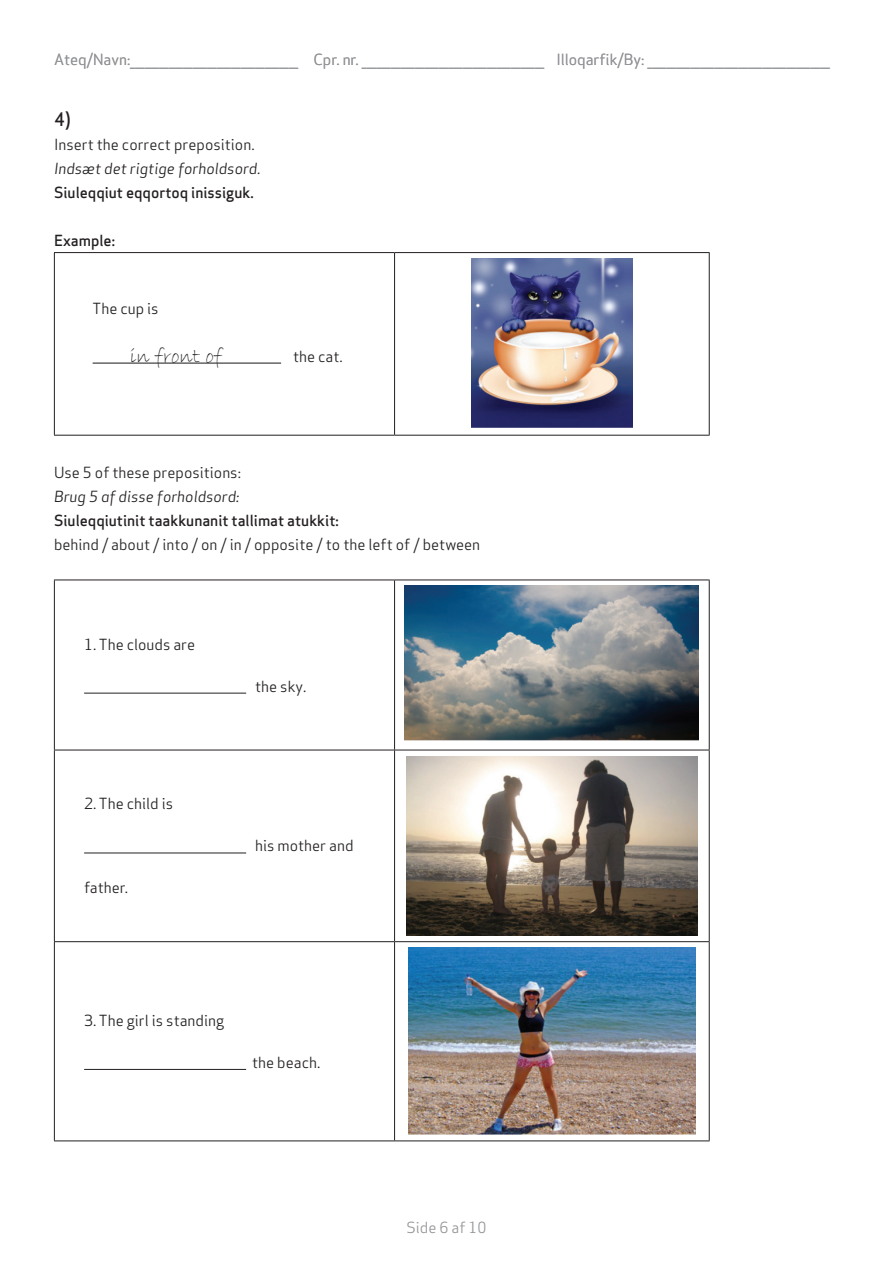
<style>
.page{position:relative;width:893px;height:1263px;background:#fff}
.page>*{position:absolute;margin:0;border:0;box-sizing:border-box;transform-origin:0 0}
.t1{font:21px "Bradley Hand ITC";color:#231f20}
.Overskrift{font:500 18px "Apex Sans";color:#231f20}
.skrivelinier{font:15px "Apex Sans";color:#231f20}
.t2{font:15px "Apex Sans";color:#939598}
.t3{font:500 15px "Apex Sans";color:#231f20}
.t4{font:15px "Apex Sans Book Italic T";color:#231f20}
</style>
<div class="page">
<hr style="left:54px;top:252px;width:341px;height:1px;background:#231f20">
<hr style="left:54px;top:253px;width:1px;height:182px;background:#231f20">
<hr style="left:395px;top:252px;width:315px;height:1px;background:#231f20">
<hr style="left:394px;top:253px;width:1px;height:182px;background:#231f20">
<hr style="left:709px;top:253px;width:1px;height:182px;background:#231f20">
<hr style="left:54px;top:435px;width:341px;height:1px;background:#231f20">
<hr style="left:395px;top:435px;width:315px;height:1px;background:#231f20">
<hr style="left:93px;top:363px;width:188px;height:1px;background:#231f20">
<img style="left:471px;top:259px;width:162px;height:169px">
<hr style="left:54px;top:580px;width:341px;height:1px;background:#231f20">
<hr style="left:54px;top:580px;width:1px;height:170px;background:#231f20">
<hr style="left:395px;top:580px;width:315px;height:1px;background:#231f20">
<hr style="left:394px;top:580px;width:1px;height:170px;background:#231f20">
<hr style="left:709px;top:580px;width:1px;height:170px;background:#231f20">
<hr style="left:54px;top:750px;width:341px;height:1px;background:#231f20">
<hr style="left:54px;top:750px;width:1px;height:191px;background:#231f20">
<hr style="left:395px;top:750px;width:315px;height:1px;background:#231f20">
<hr style="left:394px;top:750px;width:1px;height:191px;background:#231f20">
<hr style="left:709px;top:750px;width:1px;height:191px;background:#231f20">
<hr style="left:54px;top:941px;width:341px;height:1px;background:#231f20">
<hr style="left:54px;top:942px;width:1px;height:198px;background:#231f20">
<hr style="left:395px;top:941px;width:315px;height:1px;background:#231f20">
<hr style="left:394px;top:942px;width:1px;height:198px;background:#231f20">
<hr style="left:709px;top:942px;width:1px;height:198px;background:#231f20">
<hr style="left:54px;top:1140px;width:341px;height:1px;background:#231f20">
<hr style="left:395px;top:1140px;width:315px;height:1px;background:#231f20">
<hr style="left:84px;top:693px;width:162px;height:1px;background:#231f20">
<img style="left:405px;top:586px;width:294px;height:155px">
<hr style="left:84px;top:852px;width:162px;height:1px;background:#231f20">
<img style="left:406px;top:756px;width:292px;height:180px">
<hr style="left:84px;top:1069px;width:162px;height:1px;background:#231f20">
<img style="left:408px;top:948px;width:287px;height:187px">
<p class="t2" style="left:54px;top:47px;width:777px">Ateq/Navn:___________________________________ Cpr. nr. ______________________________________ Illoqarfik/By: ______________________________________</p>
<p class="Overskrift" style="left:54px;top:104px;width:18px">4)</p>
<p class="skrivelinier" style="left:54px;top:132px;width:202px">Insert the correct preposition.</p>
<p class="t4" style="left:54px;top:159px;width:208px">Indsæt det rigtige forholdsord.</p>
<p class="t3" style="left:54px;top:179px;width:201px">Siuleqqiut eqqortoq inissiguk.</p>
<p class="t3" style="left:54px;top:227px;width:63px">Example:</p>
<p class="skrivelinier" style="left:93px;top:296px;width:68px">The cup is</p>
<p class="t1" style="left:130px;top:342px;width:94px">in front of</p>
<p class="skrivelinier" style="left:293px;top:344px;width:51px">the cat.</p>
<p class="skrivelinier" style="left:54px;top:460px;width:188px">Use 5 of these prepositions:</p>
<p class="t4" style="left:54px;top:486px;width:187px">Brug 5 af disse forholdsord:</p>
<p class="t3" style="left:54px;top:507px;width:286px">Siuleqqiutinit taakkunanit tallimat atukkit:</p>
<p class="skrivelinier" style="left:54px;top:532px;width:428px">behind / about / into / on / in / opposite / to the left of / between</p>
<p class="skrivelinier" style="left:84px;top:632px;width:113px">1. The clouds are</p>
<p class="skrivelinier" style="left:84px;top:792px;width:90px">2. The child is</p>
<p class="skrivelinier" style="left:84px;top:876px;width:46px">father.</p>
<p class="skrivelinier" style="left:255px;top:674px;width:53px">the sky.</p>
<p class="skrivelinier" style="left:255px;top:834px;width:100px">his mother and</p>
<p class="skrivelinier" style="left:84px;top:1008px;width:142px">3. The girl is standing</p>
<p class="skrivelinier" style="left:252px;top:1050px;width:70px">the beach.</p>
<p class="t2" style="left:406px;top:1215px;width:81px">Side 6 af 10</p>
</div>
